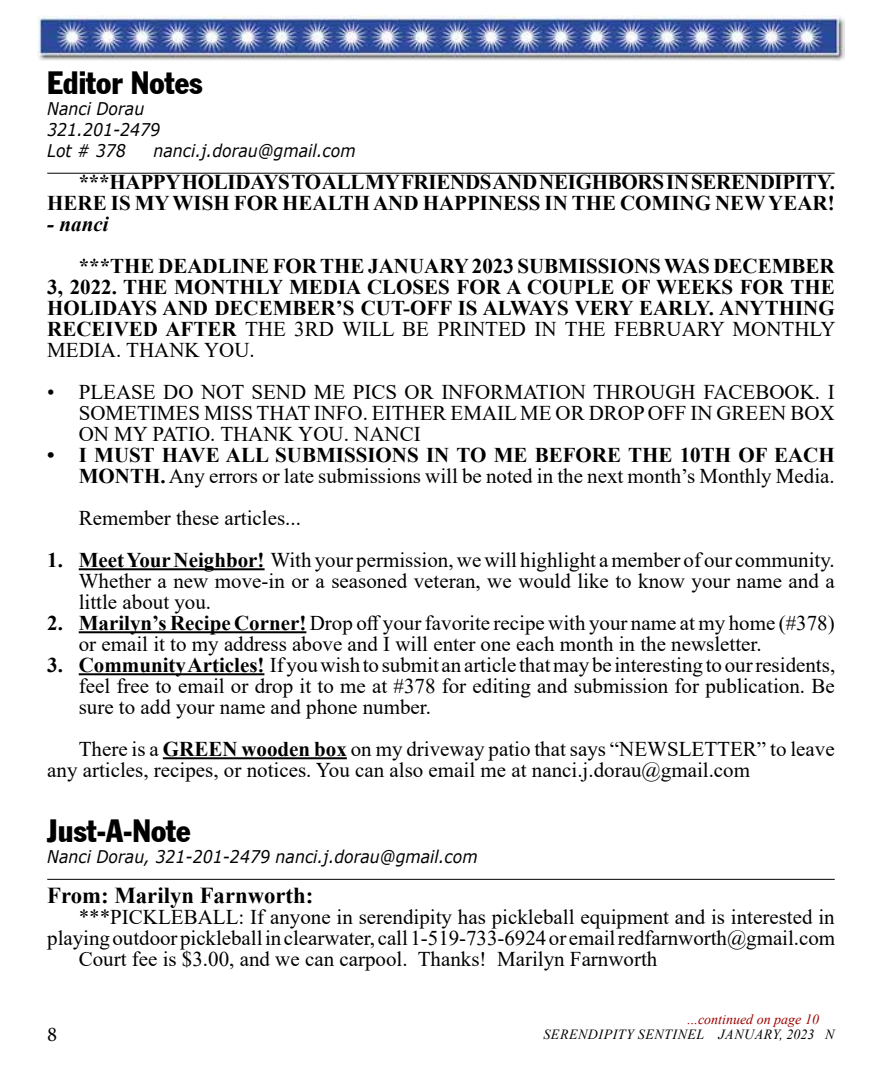
<style>
.page{position:relative;width:882px;height:1071px;background:#fff}
.page>*{position:absolute;margin:0;border:0;box-sizing:border-box;transform-origin:0 0}
.t1{font:31.5px "Franklin Gothic Condensed";color:#000}
.t2{font:700 22.75px "Times New Roman";color:#000}
.t3{font:21px/21px "Times New Roman";color:#000;text-align:justify}
.t4{font:700 21px/21px "Times New Roman";color:#000;text-align:right}
.t5{font:italic 700 21px "Times New Roman";color:#000}
.t6{font:21px "Minion Pro";color:#000}
.t7{font:italic 17.5px/21px "Verdana";color:#000;scale:.9 1}
.t8{font:italic 14px "Times New Roman";letter-spacing:.035em;color:#000}
.t9{font:italic 14px "Times New Roman";color:#9e0000}
.s1{font-weight:400}
.s2{font-weight:700}
</style>
<div class="page">
<img style="left:37px;top:16px;width:808px;height:44px">
<hr style="left:47px;top:173px;width:788px;height:1px;background:#000">
<hr style="left:79px;top:568px;width:186px;height:2px;background:#000">
<hr style="left:79px;top:631px;width:227px;height:2px;background:#000">
<hr style="left:79px;top:673px;width:185px;height:2px;background:#000">
<hr style="left:163px;top:757px;width:184px;height:2px;background:#000">
<hr style="left:47px;top:879px;width:788px;height:1px;background:#000">
<h1 class="t1" style="left:47px;top:64px;width:157px">Editor Notes</h1>
<p class="t7" style="left:47px;top:98px;width:127px">Nanci Dorau<br>321.201-2479<br>Lot # 378</p>
<p class="t7" style="left:154px;top:140px;width:226px">nanci.j.dorau@gmail.com</p>
<p class="t4" style="left:47px;top:171px;width:789px">***HAPPY HOLIDAYS TO ALL MY FRIENDS AND NEIGHBORS IN SERENDIPITY.<br>HERE IS MY WISH FOR HEALTH AND HAPPINESS IN THE COMING NEW YEAR!</p>
<p class="t5" style="left:47px;top:209px;width:63px">- nanci</p>
<p class="t4" style="left:47px;top:255px;width:790px;text-align:justify;text-indent:32px">***THE DEADLINE FOR THE JANUARY 2023 SUBMISSIONS WAS DECEMBER 3, 2022. THE MONTHLY MEDIA CLOSES FOR A COUPLE OF WEEKS FOR THE HOLIDAYS AND DECEMBER’S CUT-OFF IS ALWAYS VERY EARLY. ANYTHING RECEIVED AFTER <span class="s1">THE 3RD WILL BE PRINTED IN THE FEBRUARY MONTHLY MEDIA. THANK YOU.</span></p>
<p class="t3" style="left:79px;top:381px;width:757px;text-indent:-32px">• PLEASE DO NOT SEND ME PICS OR INFORMATION THROUGH FACEBOOK. I SOMETIMES MISS THAT INFO. EITHER EMAIL ME OR DROP OFF IN GREEN BOX ON MY PATIO. THANK YOU. NANCI</p>
<p class="t3" style="left:47px;top:444px;width:789px;text-align:right"><span class="s2">• I MUST HAVE ALL SUBMISSIONS IN TO ME BEFORE THE 10TH OF EACH<br>MONTH.</span> Any errors or late submissions will be noted in the next month’s Monthly Media.</p>
<p class="t3" style="left:79px;top:507px;width:224px">Remember these articles...</p>
<p class="t3" style="left:79px;top:549px;width:758px;text-indent:-32px"><span class="s2">1. Meet Your Neighbor!</span> With your permission, we will highlight a member of our community.<br>Whether a new move-in or a seasoned veteran, we would like to know your name and a little about you.</p>
<p class="t3" style="left:79px;top:612px;width:758px;text-indent:-32px"><span class="s2">2. Marilyn’s Recipe Corner!</span> Drop off your favorite recipe with your name at my home (#378) or email it to my address above and I will enter one each month in the newsletter.</p>
<p class="t3" style="left:79px;top:654px;width:758px;text-indent:-32px"><span class="s2">3. Community Articles!</span> If you wish to submit an article that may be interesting to our residents, feel free to email or drop it to me at #378 for editing and submission for publication. Be sure to add your name and phone number.</p>
<p class="t3" style="left:47px;top:738px;width:789px;text-indent:32px">There is a <span class="s2">GREEN wooden box</span> on my driveway patio that says “NEWSLETTER” to leave any articles, recipes, or notices. You can also email me at nanci.j.dorau@gmail.com</p>
<h1 class="t1" style="left:47px;top:812px;width:145px">Just-A-Note</h1>
<p class="t7" style="left:47px;top:846px;width:480px">Nanci Dorau, 321-201-2479 nanci.j.dorau@gmail.com</p>
<p class="t2" style="left:47px;top:879px;width:268px">From: Marilyn Farnworth:</p>
<p class="t3" style="left:79px;top:906px;width:758px">***PICKLEBALL: If anyone in serendipity has pickleball equipment and is interested in</p>
<p class="t3" style="left:47px;top:927px;width:789px">playing outdoor pickleball in clearwater, call 1-519-733-6924 or email redfarnworth@gmail.com</p>
<p class="t3" style="left:79px;top:948px;width:580px">Court fee is $3.00, and we can carpool. Thanks! Marilyn Farnworth</p>
<p class="t9" style="left:688px;top:1009px;width:133px">...continued on page 10</p>
<p class="t6" style="left:47px;top:1021px;width:12px">8</p>
<p class="t8" style="left:543px;top:1024px;width:292px">SERENDIPITY SENTINEL JANUARY, 2023 N</p>
</div>
